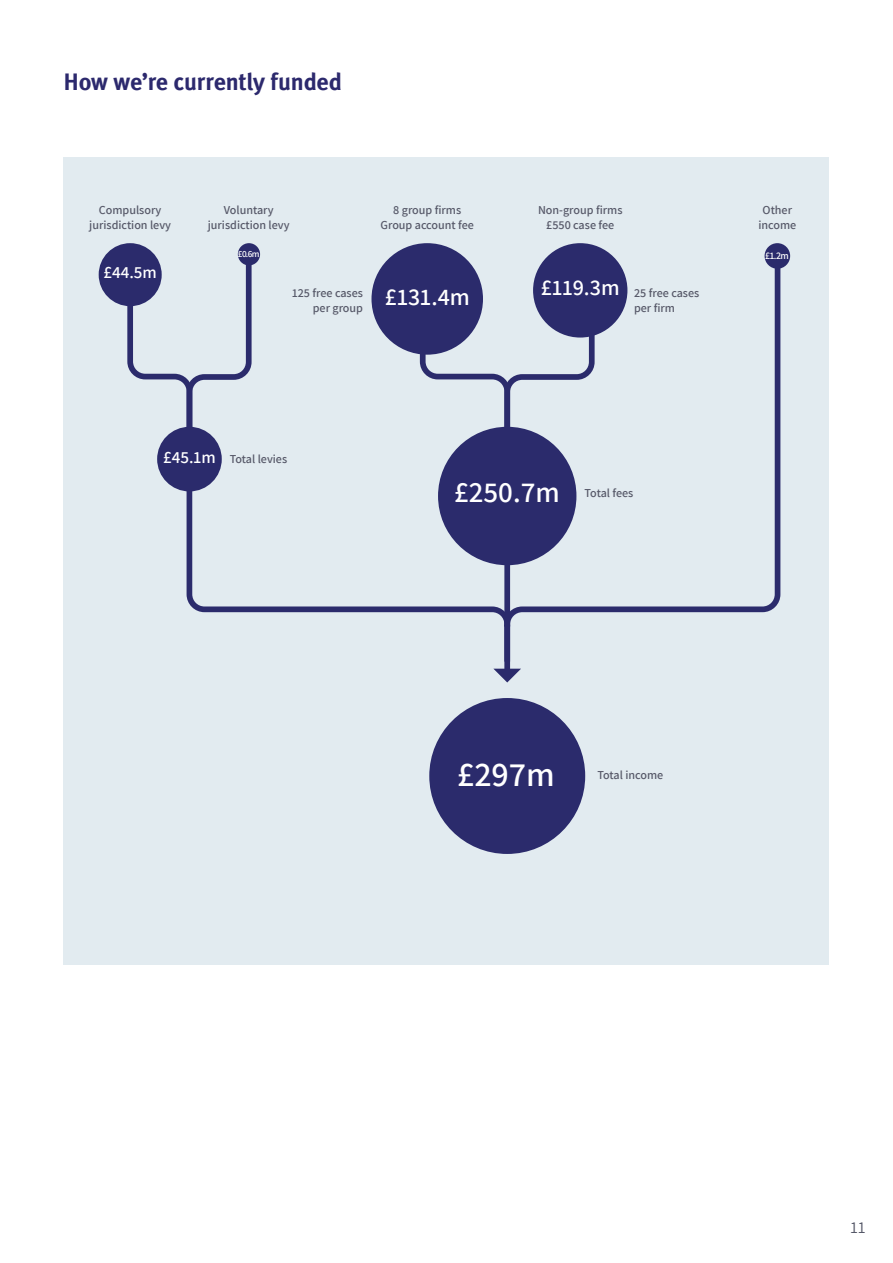
<style>
.page{position:relative;width:893px;height:1263px;background:#fff}
.page>*{position:absolute;margin:0;border:0;box-sizing:border-box;transform-origin:0 0}
.t1{font:600 34.2px "Assistant";color:#fff}
.t2{font:600 29.1px "Assistant";color:#fff}
.t3{font:24px "Meta Bold LF";letter-spacing:-.005em;color:#2c296d}
.t4{font:600 24px "Assistant";color:#fff}
.t5{font:600 22.2px "Assistant";color:#fff}
.t6{font:600 17.1px "Assistant";color:#fff}
.t7{font:16.5px "Assistant";color:#555868}
.t8{font:600 12.15px/14.5px "Assistant";color:#565868;text-align:right}
.t9{font:600 10.05px "Assistant";color:#fff}
.t10{font:600 9.3px "Assistant";color:#fff}
.s1{font-size:17.1px;color:#fff}
</style>
<div class="page">
<div style="left:64px;top:157px;width:765px;height:807px;background:#e2ebf0"></div>
<svg style="left:185px;top:476px;width:316px;height:140px"></svg>
<svg style="left:501px;top:248px;width:281px;height:384px"></svg>
<div style="left:504px;top:547px;width:6px;height:115px;background:#2b2b6c"></div>
<svg style="left:124px;top:253px;width:130px;height:194px"></svg>
<svg style="left:419px;top:251px;width:178px;height:196px"></svg>
<div style="left:157px;top:427px;width:65px;height:64px;background:#2b2b6c;border-radius:50%"></div>
<div style="left:438px;top:427px;width:138px;height:138px;background:#2b2b6c;border-radius:50%"></div>
<div style="left:99px;top:243px;width:63px;height:63px;background:#2b2b6c;border-radius:50%"></div>
<div style="left:238px;top:243px;width:22px;height:22px;background:#2b2b6c;border-radius:50%"></div>
<div style="left:533px;top:243px;width:94px;height:95px;background:#2b2b6c;border-radius:50%"></div>
<div style="left:371px;top:243px;width:112px;height:112px;background:#2b2b6c;border-radius:50%"></div>
<div style="left:765px;top:243px;width:25px;height:26px;background:#2b2b6c;border-radius:50%"></div>
<div style="left:504px;top:625px;width:6px;height:45px;background:#2b2b6c"></div>
<svg style="left:494px;top:669px;width:27px;height:13px"></svg>
<div style="left:429px;top:698px;width:156px;height:156px;background:#2b2b6c;border-radius:50%"></div>
<h2 class="t3" style="left:64px;top:67px;width:280px">How we’re currently funded</h2>
<p class="t8" style="left:99px;top:203px;width:64px">Compulsory</p>
<p class="t8" style="left:224px;top:203px;width:52px">Voluntary</p>
<p class="t8" style="left:393px;top:203px;width:69px">8 group firms</p>
<p class="t8" style="left:538px;top:203px;width:86px">Non-group firms</p>
<p class="t8" style="left:763px;top:203px;width:31px">Other</p>
<p class="t8" style="left:89px;top:217px;width:83px">jurisdiction levy</p>
<p class="t8" style="left:208px;top:217px;width:83px">jurisdiction levy</p>
<p class="t8" style="left:380px;top:217px;width:95px">Group account fee</p>
<p class="t8" style="left:546px;top:217px;width:69px">£550 case fee</p>
<p class="t8" style="left:758px;top:217px;width:39px">income</p>
<p class="t6" style="left:103px;top:261px;width:55px">£44.5m</p>
<p class="t10" style="left:238px;top:247px;width:23px">£0.6m</p>
<p class="t8" style="left:292px;top:285px;width:72px">125 free cases per group</p>
<p class="t4" style="left:385px;top:280px;width:86px">£131.4m</p>
<p class="t5" style="left:541px;top:273px;width:80px">£119.3m</p>
<p class="t8" style="left:634px;top:286px;width:67px;text-align:left">25 free cases per firm</p>
<p class="t8" style="left:163px;top:451px;width:126px"><span class="s1">£45.1m</span> Total levies</p>
<p class="t2" style="left:454px;top:472px;width:107px">£250.7m</p>
<p class="t8" style="left:585px;top:485px;width:50px">Total fees</p>
<p class="t9" style="left:765px;top:249px;width:25px">£1.2m</p>
<p class="t1" style="left:457px;top:751px;width:99px">£297m</p>
<p class="t8" style="left:597px;top:767px;width:67px">Total income</p>
<h3 class="t7" style="left:850px;top:1216px;width:16px">11</h3>
</div>
